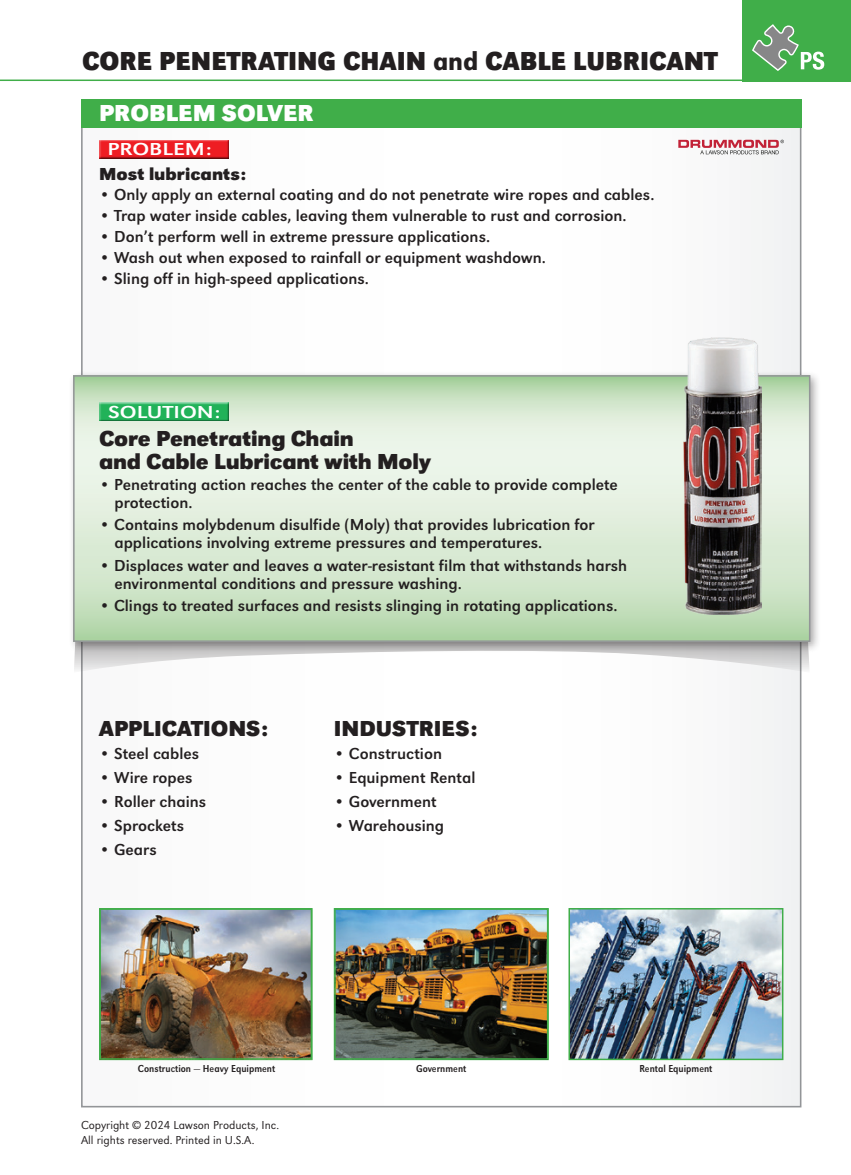
<style>
.page{position:relative;width:851px;height:1175px;background:#fff}
.page>*{position:absolute;margin:0;border:0;box-sizing:border-box;transform-origin:0 0}
.Page_Head_FR{font:700 27px "URW Grotesk Nar";color:#231f20}
.Problem_Solver{font:700 24px "URW Grotesk";color:#fff}
.t1{font:700 22.5px/22.5px "URW Grotesk";letter-spacing:-.005em;color:#231f20}
.t2{font:18px "URW Grotesk";color:#fff;scale:1.25 1}
.t3{font:700 18px "URW Grotesk";color:#231f20}
.t4{font:16.5px/18px "URW Grotesk";color:#231f20}
.t5{font:300 12px/15px "URW Grotesk";color:#231f20}
.t6{font:10.5px "URW Grotesk Ext Nar";color:#231f20}
.s1{font-weight:500}
</style>
<div class="page">
<div style="left:742px;top:0;width:108px;height:81px;background:#40ae49"></div>
<hr style="left:0;top:80px;width:850px;height:1px;background:#40ae49">
<svg style="left:752px;top:24px;width:72px;height:47px"></svg>
<div style="left:81px;top:99px;width:720px;height:29px;background:#40ae49"></div>
<img style="left:571px;top:911px;width:209px;height:146px">
<div style="left:568px;top:908px;width:215px;height:152px;border:2px solid #40ae49"></div>
<div style="left:98px;top:139px;width:132px;height:21px;background:#231f20;opacity:.75"></div>
<svg style="left:678px;top:140px;width:105px;height:14px"></svg>
<img style="left:102px;top:911px;width:207px;height:145px">
<div style="left:99px;top:908px;width:213px;height:151px;border:2px solid #40ae49"></div>
<img style="left:337px;top:911px;width:208px;height:145px">
<div style="left:334px;top:908px;width:214px;height:151px;border:2px solid #40ae49"></div>
<svg style="left:74px;top:653px;width:735px;height:20px"></svg>
<div style="left:68px;top:370px;width:753px;height:283px;background:#231f20;opacity:.4"></div>
<svg style="left:76px;top:378px;width:731px;height:261px;background:#d6e8d1"></svg>
<div style="left:73px;top:375px;width:737px;height:267px;border:2px solid #939598"></div>
<div style="left:98px;top:401px;width:132px;height:22px;background:#231f20;opacity:.75"></div>
<img style="left:683px;top:338px;width:78px;height:276px">
<p class="Page_Head_FR" style="left:82px;top:45px;width:636px">CORE PENETRATING CHAIN <span class="s1">and</span> CABLE LUBRICANT</p>
<p class="Problem_Solver" style="left:99px;top:99px;width:216px">PROBLEM SOLVER</p>
<p class="t2" style="left:107px;top:138px;width:85px">PROBLEM:</p>
<p class="t4" style="left:99px;top:185px;width:557px">• Only apply an external coating and do not penetrate wire ropes and cables.</p>
<p class="t4" style="left:99px;top:206px;width:529px">• Trap water inside cables, leaving them vulnerable to rust and corrosion.</p>
<p class="t4" style="left:99px;top:227px;width:392px">• Don’t perform well in extreme pressure applications.</p>
<p class="t4" style="left:99px;top:248px;width:448px">• Wash out when exposed to rainfall or equipment washdown.</p>
<p class="t4" style="left:99px;top:269px;width:271px">• Sling off in high-speed applications.</p>
<p class="t3" style="left:99px;top:163px;width:149px">Most lubricants:</p>
<p class="t2" style="left:108px;top:401px;width:91px">SOLUTION:</p>
<p class="t1" style="left:99px;top:427px;width:333px">Core Penetrating Chain<br>and Cable Lubricant with Moly</p>
<p class="t4" style="left:114px;top:475px;width:505px;text-indent:-15px">• Penetrating action reaches the center of the cable to provide complete protection.</p>
<p class="t4" style="left:114px;top:516px;width:482px;text-indent:-15px">• Contains molybdenum disulfide (Moly) that provides lubrication for applications involving extreme pressures and temperatures.</p>
<p class="t4" style="left:114px;top:556px;width:514px;text-indent:-15px">• Displaces water and leaves a water-resistant film that withstands harsh environmental conditions and pressure washing.</p>
<p class="t4" style="left:99px;top:597px;width:520px">• Clings to treated surfaces and resists slinging in rotating applications.</p>
<p class="t1" style="left:99px;top:717px;width:171px">APPLICATIONS:</p>
<p class="t4" style="left:99px;top:744px;width:102px">• Steel cables</p>
<p class="t4" style="left:99px;top:768px;width:95px">• Wire ropes</p>
<p class="t4" style="left:99px;top:792px;width:109px">• Roller chains</p>
<p class="t4" style="left:99px;top:816px;width:87px">• Sprockets</p>
<p class="t4" style="left:99px;top:840px;width:59px">• Gears</p>
<p class="t1" style="left:334px;top:717px;width:145px">INDUSTRIES:</p>
<p class="t4" style="left:334px;top:744px;width:110px">• Construction</p>
<p class="t4" style="left:334px;top:768px;width:143px">• Equipment Rental</p>
<p class="t4" style="left:334px;top:792px;width:104px">• Government</p>
<p class="t4" style="left:334px;top:816px;width:112px">• Warehousing</p>
<p class="t6" style="left:138px;top:1062px;width:139px">Construction — Heavy Equipment</p>
<p class="t6" style="left:416px;top:1062px;width:52px">Government</p>
<p class="t6" style="left:639px;top:1062px;width:74px">Rental Equipment</p>
<p class="t5" style="left:81px;top:1118px;width:199px">Copyright © 2024 Lawson Products, Inc.<br>All rights reserved. Printed in U.S.A.</p>
</div>
